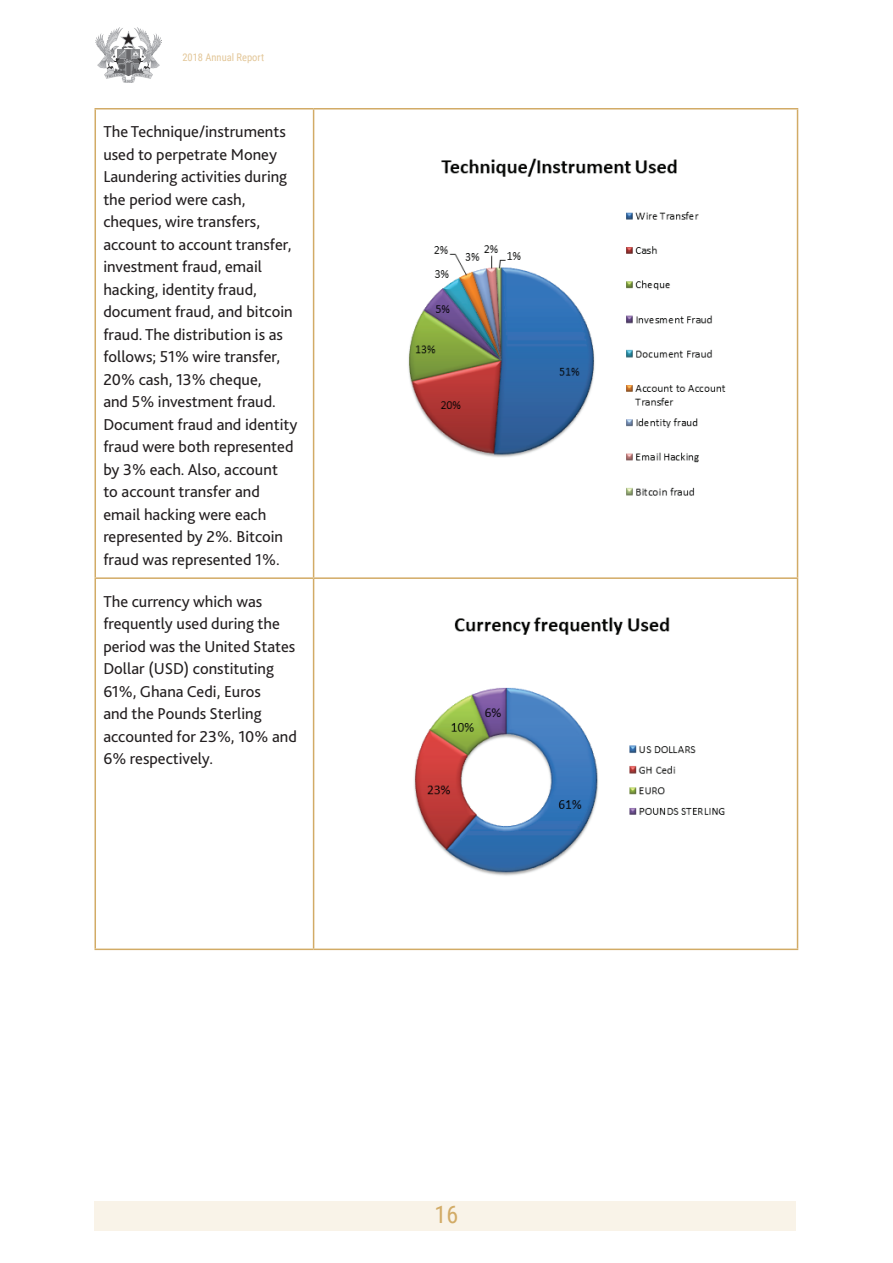
<style>
.page{position:relative;width:893px;height:1263px;background:#fff}
.page>*{position:absolute;margin:0;border:0;box-sizing:border-box;transform-origin:0 0}
.t1{font:24px "Roboto Condensed";color:#d2ab66}
.t2{font:16.5px/22.5px "Bliss 2";color:#231f20}
.t3{font:10.5px "Roboto Condensed";color:#e3c799}
</style>
<div class="page">
<div style="left:94px;top:1201px;width:702px;height:29px;background:#f9f3e8"></div>
<img style="left:95px;top:27px;width:67px;height:56px">
<hr style="left:94px;top:110px;width:2px;height:467px;background:#d2ab66">
<hr style="left:94px;top:108px;width:220px;height:2px;background:#d2ab66">
<hr style="left:314px;top:108px;width:484px;height:2px;background:#d2ab66">
<hr style="left:313px;top:110px;width:1px;height:467px;background:#d2ab66">
<hr style="left:797px;top:110px;width:1px;height:467px;background:#d2ab66">
<hr style="left:94px;top:579px;width:2px;height:369px;background:#d2ab66">
<hr style="left:94px;top:577px;width:220px;height:2px;background:#d2ab66">
<hr style="left:314px;top:577px;width:484px;height:2px;background:#d2ab66">
<hr style="left:313px;top:579px;width:1px;height:369px;background:#d2ab66">
<hr style="left:797px;top:579px;width:1px;height:369px;background:#d2ab66">
<hr style="left:94px;top:948px;width:220px;height:2px;background:#d2ab66">
<hr style="left:314px;top:948px;width:484px;height:2px;background:#d2ab66">
<img style="left:408px;top:158px;width:318px;height:338px">
<img style="left:414px;top:617px;width:311px;height:259px">
<p class="t3" style="left:182px;top:50px;width:83px">2018 Annual Report</p>
<p class="t2" style="left:103px;top:120px;width:196px">The Technique/instruments used to perpetrate Money<br>Laundering activities during the period were cash, cheques, wire transfers, account to account transfer, investment fraud, email hacking, identity fraud, document fraud, and bitcoin fraud. The distribution is as follows; 51% wire transfer,<br>20% cash, 13% cheque,<br>and 5% investment fraud.<br>Document fraud and identity fraud were both represented by 3% each. Also, account<br>to account transfer and email hacking were each represented by 2%. Bitcoin fraud was represented 1%.</p>
<p class="t2" style="left:103px;top:589px;width:195px">The currency which was frequently used during the period was the United States<br>Dollar (USD) constituting<br>61%, Ghana Cedi, Euros<br>and the Pounds Sterling accounted for 23%, 10% and<br>6% respectively.</p>
<h1 class="t1" style="left:435px;top:1198px;width:25px">16</h1>
</div>
